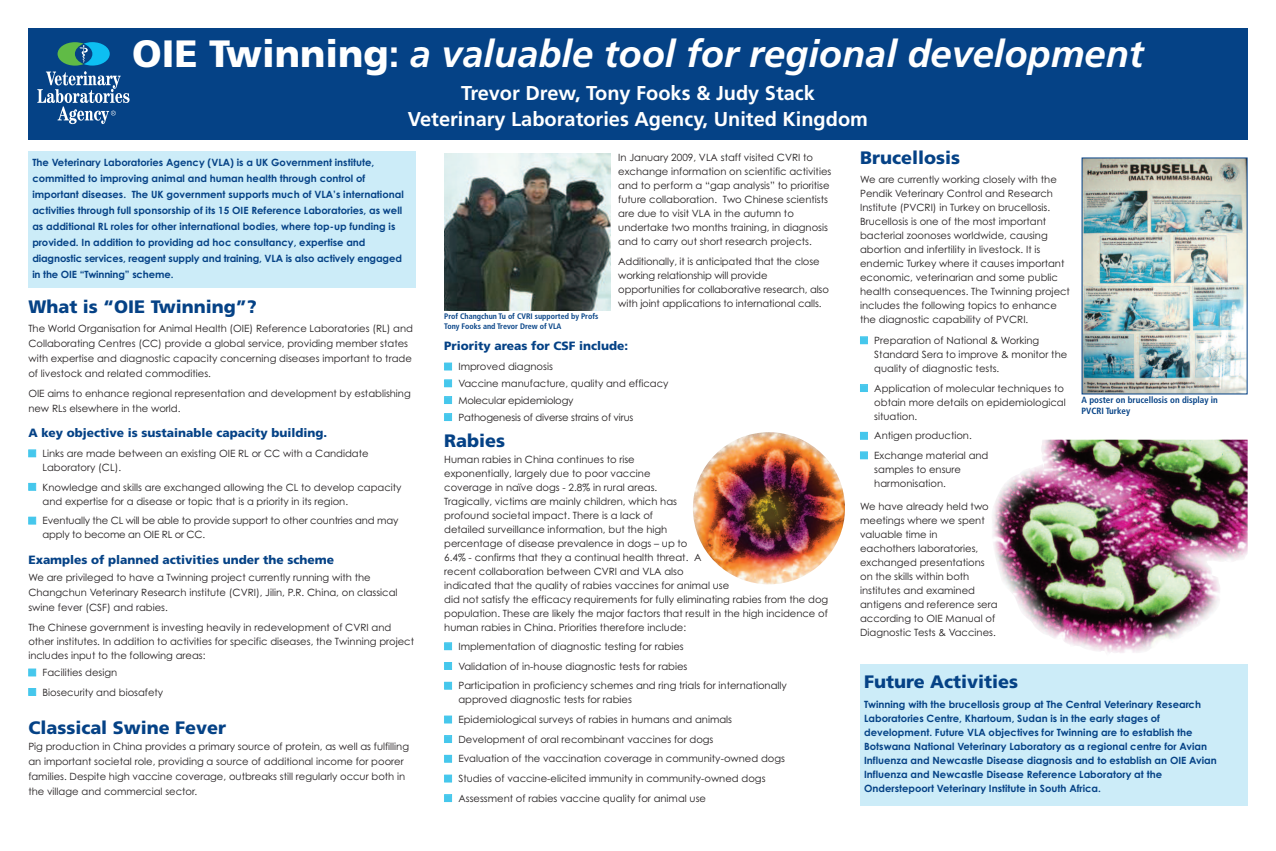
<style>
.page{position:relative;width:1276px;height:851px;background:#fff}
.page>*{position:absolute;margin:0;border:0;box-sizing:border-box;transform-origin:0 0}
.t1{font:italic 700 38px "Frutiger";color:#fff}
.t2{font:700 20px/26.8px "Frutiger";color:#fff;text-align:center}
.t3{font:900 18px "Frutiger";color:#054286}
.t4{font:900 12px "Frutiger";color:#054286}
.t5{font:10px/14px "Century Gothic";color:#231f20}
.t6{font:10px/16px "Century Gothic Bold TT";color:#054286}
.t7{font:700 condensed 9px/10.8px "Frutiger";color:#054286}
.t8{font:700 condensed 8px/9.6px "Frutiger";color:#054286}
.s1{font-weight:900;font-style:normal}
.s2{font-style:normal}
.s3{color:#45c7ec}
</style>
<div class="page">
<div style="left:28px;top:28px;width:1219px;height:112px;background:#054286"></div>
<div style="left:28px;top:151px;width:388px;height:136px;background:#ccecf8"></div>
<div style="left:860px;top:663px;width:387px;height:142px;background:#ccecf8"></div>
<img style="left:444px;top:154px;width:166px;height:156px">
<img style="left:693px;top:432px;width:152px;height:152px;border-radius:50%">
<img style="left:1083px;top:159px;width:162px;height:233px">
<img style="left:992px;top:439px;width:255px;height:214px">
<svg style="left:37px;top:42px;width:93px;height:82px"></svg>
<h1 class="t1" style="left:132px;top:38px;width:1013px"><span class="s1">OIE Twinning</span><span class="s2">:</span> a valuable tool for regional development</h1>
<h2 class="t2" style="left:408px;top:81px;width:461px">Trevor Drew, Tony Fooks &amp; Judy Stack<br>Veterinary Laboratories Agency, United Kingdom</h2>
<p class="t6" style="left:32px;top:155px;width:373px">The Veterinary Laboratories Agency (VLA) is a UK Government institute, committed to improving animal and human health through control of important diseases. The UK government supports much of VLA’s international activities through full sponsorship of its 15 OIE Reference Laboratories, as well as additional RL roles for other international bodies, where top-up funding is provided. In addition to providing ad hoc consultancy, expertise and diagnostic services, reagent supply and training, VLA is also actively engaged in the OIE “Twinning” scheme.</p>
<p class="t5" style="left:618px;top:151px;width:215px">In January 2009, VLA staff visited CVRI to exchange information on scientific activities and to perform a “gap analysis” to prioritise future collaboration. Two Chinese scientists are due to visit VLA in the autumn to undertake two months training, in diagnosis and to carry out short research projects.</p>
<h3 class="t3" style="left:860px;top:151px;width:101px">Brucellosis</h3>
<p class="t5" style="left:860px;top:173px;width:211px">We are currently working closely with the Pendik Veterinary Control and Research Institute (PVCRI) in Turkey on brucellosis.<br>Brucellosis is one of the most important bacterial zoonoses worldwide, causing abortion and infertility in livestock. It is endemic Turkey where it causes important economic, veterinarian and some public health consequences. The Twinning project includes the following topics to enhance the diagnostic capability of PVCRI.</p>
<p class="t5" style="left:618px;top:254px;width:212px">Additionally, it is anticipated that the close working relationship will provide opportunities for collaborative research, also with joint applications to international calls.</p>
<h3 class="t3" style="left:28px;top:300px;width:230px">What is “OIE Twinning”?</h3>
<p class="t8" style="left:444px;top:312px;width:155px">Prof Changchun Tu of CVRI supported by Profs<br>Tony Fooks and Trevor Drew of VLA</p>
<p class="t5" style="left:28px;top:320px;width:386px;line-height:15px">The World Organisation for Animal Health (OIE) Reference Laboratories (RL) and Collaborating Centres (CC) provide a global service, providing member states with expertise and diagnostic capacity concerning diseases important to trade of livestock and related commodities.</p>
<p class="t5" style="left:28px;top:386px;width:384px;line-height:15px">OIE aims to enhance regional representation and development by establishing new RLs elsewhere in the world.</p>
<p class="t5" style="left:874px;top:333px;width:194px;text-indent:-14px"><span class="s3">■</span> Preparation of National &amp; Working<br>Standard Sera to improve &amp; monitor the quality of diagnostic tests.</p>
<p class="t5" style="left:874px;top:381px;width:193px;text-indent:-14px"><span class="s3">■</span> Application of molecular techniques to obtain more details on epidemiological situation.</p>
<p class="t5" style="left:860px;top:429px;width:113px"><span class="s3">■</span> Antigen production.</p>
<p class="t5" style="left:874px;top:448px;width:116px;text-indent:-14px"><span class="s3">■</span> Exchange material and samples to ensure harmonisation.</p>
<p class="t5" style="left:860px;top:499px;width:139px">We have already held two meetings where we spent valuable time in<br>eachothers laboratories, exchanged presentations on the skills within both institutes and examined antigens and reference sera according to OIE Manual of<br>Diagnostic Tests &amp; Vaccines.</p>
<p class="t4" style="left:444px;top:341px;width:185px">Priority areas for CSF include:</p>
<p class="t5" style="left:444px;top:359px;width:110px"><span class="s3">■</span> Improved diagnosis</p>
<p class="t5" style="left:444px;top:376px;width:226px"><span class="s3">■</span> Vaccine manufacture, quality and efficacy</p>
<p class="t5" style="left:444px;top:393px;width:131px"><span class="s3">■</span> Molecular epidemiology</p>
<p class="t5" style="left:444px;top:410px;width:191px"><span class="s3">■</span> Pathogenesis of diverse strains of virus</p>
<p class="t7" style="left:1081px;top:395px;width:138px">A poster on brucellosis on display in<br>PVCRI Turkey</p>
<p class="t4" style="left:28px;top:428px;width:300px">A key objective is sustainable capacity building.</p>
<p class="t5" style="left:43px;top:446px;width:328px;text-indent:-14px"><span class="s3">■</span> Links are made between an existing OIE RL or CC with a Candidate<br>Laboratory (CL).</p>
<p class="t5" style="left:43px;top:480px;width:360px;text-indent:-14px"><span class="s3">■</span> Knowledge and skills are exchanged allowing the CL to develop capacity and expertise for a disease or topic that is a priority in its region.</p>
<p class="t5" style="left:43px;top:513px;width:357px;text-indent:-14px"><span class="s3">■</span> Eventually the CL will be able to provide support to other countries and may apply to become an OIE RL or CC.</p>
<h3 class="t3" style="left:444px;top:433px;width:62px">Rabies</h3>
<p class="t5" style="left:444px;top:452px;width:385px">Human rabies in China continues to rise<br>exponentially, largely due to poor vaccine<br>coverage in naïve dogs - 2.8% in rural areas.<br>Tragically, victims are mainly children, which has<br>profound societal impact. There is a lack of<br>detailed surveillance information, but the high<br>percentage of disease prevalence in dogs – up to<br>6.4% - confirms that they a continual health threat. A<br>recent collaboration between CVRI and VLA also<br>indicated that the quality of rabies vaccines for animal use<br>did not satisfy the efficacy requirements for fully eliminating rabies from the dog population. These are likely the major factors that result in the high incidence of human rabies in China. Priorities therefore include:</p>
<p class="t4" style="left:28px;top:554px;width:307px">Examples of planned activities under the scheme</p>
<p class="t5" style="left:28px;top:570px;width:371px;line-height:15px">We are privileged to have a Twinning project currently running with the<br>Changchun Veterinary Research institute (CVRI), Jilin, P.R. China, on classical swine fever (CSF) and rabies.</p>
<p class="t5" style="left:28px;top:620px;width:387px">The Chinese government is investing heavily in redevelopment of CVRI and other institutes. In addition to activities for specific diseases, the Twinning project includes input to the following areas:</p>
<p class="t5" style="left:28px;top:665px;width:90px"><span class="s3">■</span> Facilities design</p>
<p class="t5" style="left:28px;top:685px;width:136px"><span class="s3">■</span> Biosecurity and biosafety</p>
<p class="t5" style="left:444px;top:639px;width:241px"><span class="s3">■</span> Implementation of diagnostic testing for rabies</p>
<p class="t5" style="left:444px;top:659px;width:245px"><span class="s3">■</span> Validation of in-house diagnostic tests for rabies</p>
<p class="t5" style="left:458px;top:678px;width:330px;text-indent:-14px"><span class="s3">■</span> Participation in proficiency schemes and ring trials for internationally approved diagnostic tests for rabies</p>
<p class="t5" style="left:444px;top:712px;width:289px"><span class="s3">■</span> Epidemiological surveys of rabies in humans and animals</p>
<p class="t5" style="left:444px;top:732px;width:271px"><span class="s3">■</span> Development of oral recombinant vaccines for dogs</p>
<p class="t5" style="left:444px;top:751px;width:342px"><span class="s3">■</span> Evaluation of the vaccination coverage in community-owned dogs</p>
<p class="t5" style="left:444px;top:771px;width:323px"><span class="s3">■</span> Studies of vaccine-elicited immunity in community-owned dogs</p>
<p class="t5" style="left:444px;top:791px;width:263px"><span class="s3">■</span> Assessment of rabies vaccine quality for animal use</p>
<h3 class="t3" style="left:864px;top:674px;width:156px">Future Activities</h3>
<p class="t6" style="left:864px;top:697px;width:354px;line-height:14px">Twinning with the brucellosis group at The Central Veterinary Research Laboratories Centre, Khartoum, Sudan is in the early stages of development. Future VLA objectives for Twinning are to establish the Botswana National Veterinary Laboratory as a regional centre for Avian Influenza and Newcastle Disease diagnosis and to establish an OIE Avian Influenza and Newcastle Disease Reference Laboratory at the Onderstepoort Veterinary Institute in South Africa.</p>
<h3 class="t3" style="left:28px;top:720px;width:199px">Classical Swine Fever</h3>
<p class="t5" style="left:28px;top:739px;width:382px;line-height:15px">Pig production in China provides a primary source of protein, as well as fulfilling an important societal role, providing a source of additional income for poorer families. Despite high vaccine coverage, outbreaks still regularly occur both in the village and commercial sector.</p>
</div>
